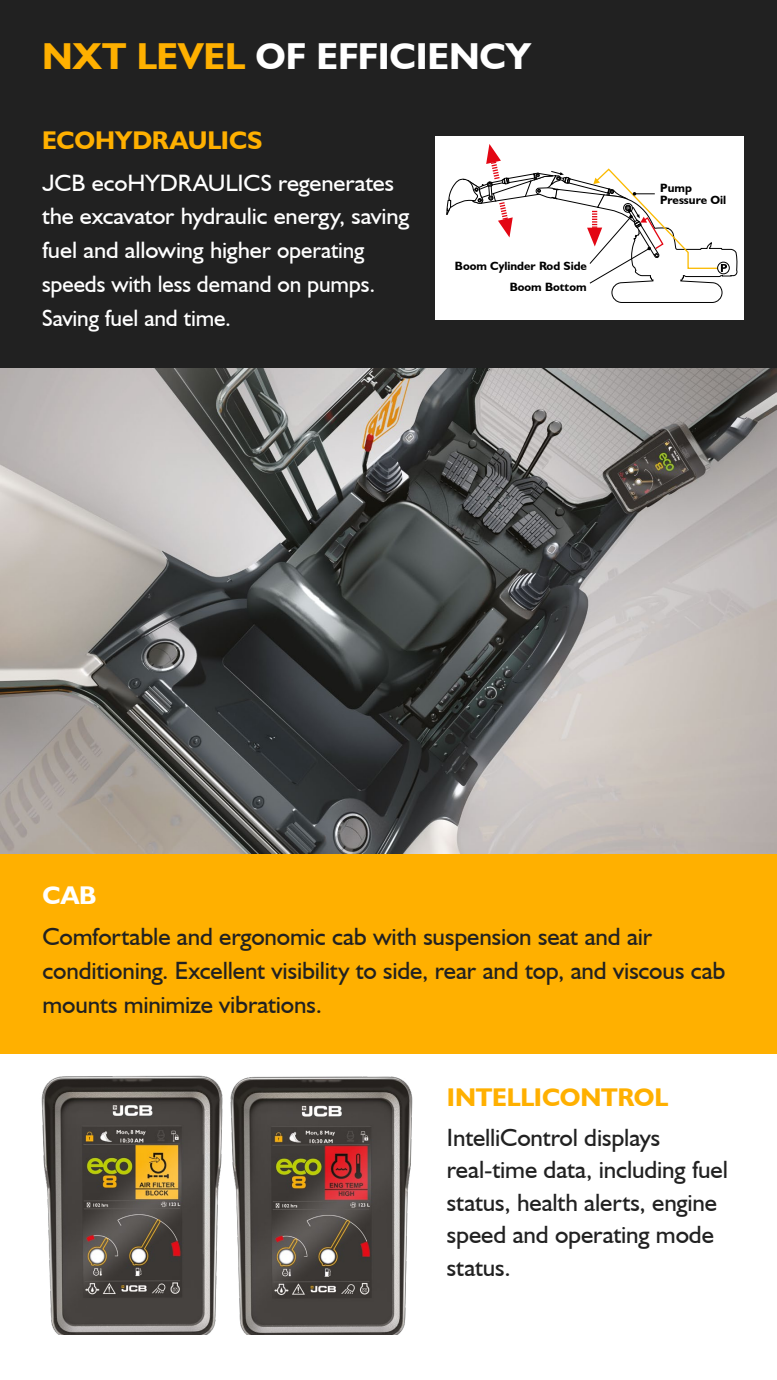
<style>
.page{position:relative;width:777px;height:1380px;background:#fff}
.page>*{position:absolute;margin:0;border:0;box-sizing:border-box;transform-origin:0 0}
.t1{font:700 37.5px "JCB Euro";letter-spacing:-.005em;color:#fff}
.t2{font:700 25.62px "JCB Euro";letter-spacing:-.005em;color:#ffb000}
.t3{font:700 25.62px "JCB Euro";color:#fff}
.t4{font:25px/32.5px "JCB Euro Roman";letter-spacing:-.005em;color:#212121}
.t5{font:23.75px/33.8px "JCB Euro Roman";letter-spacing:-.005em;color:#fff}
.t6{font:700 12px/21.1px "JCB Euro";color:#000;text-align:right}
.s1{color:#ffb000}
</style>
<div class="page">
<img style="left:0;top:368px;width:776px;height:486px">
<div style="left:0;top:0;width:776px;height:368px;background:#212121"></div>
<div style="left:435px;top:137px;width:308px;height:183px;background:#fff"></div>
<svg style="left:446px;top:144px;width:290px;height:159px"></svg>
<div style="left:0;top:854px;width:776px;height:199px;background:#ffb000"></div>
<img style="left:230px;top:1076px;width:183px;height:259px">
<img style="left:41px;top:1075px;width:182px;height:260px">
<h1 class="t1" style="left:42px;top:33px;width:490px"><span class="s1">NXT LEVEL</span> OF EFFICIENCY</h1>
<p class="t2" style="left:42px;top:125px;width:222px">ECOHYDRAULICS</p>
<p class="t5" style="left:42px;top:165px;width:369px">JCB ecoHYDRAULICS regenerates the excavator hydraulic energy, saving fuel and allowing higher operating speeds with less demand on pumps.<br>Saving fuel and time.</p>
<p class="t6" style="left:455px;top:255px;width:133px">Boom Cylinder Rod Side<br>Boom Bottom</p>
<p class="t6" style="left:660px;top:182px;width:68px;line-height:12px;text-align:left">Pump<br>Pressure Oil</p>
<p class="t3" style="left:42px;top:879px;width:56px">CAB</p>
<p class="t4" style="left:42px;top:919px;width:684px;line-height:33.8px">Comfortable and ergonomic cab with suspension seat and air conditioning. Excellent visibility to side, rear and top, and viscous cab mounts minimize vibrations.</p>
<p class="t2" style="left:447px;top:1081px;width:223px">INTELLICONTROL</p>
<p class="t4" style="left:447px;top:1121px;width:282px">IntelliControl displays real-time data, including fuel status, health alerts, engine speed and operating mode status.</p>
</div>
